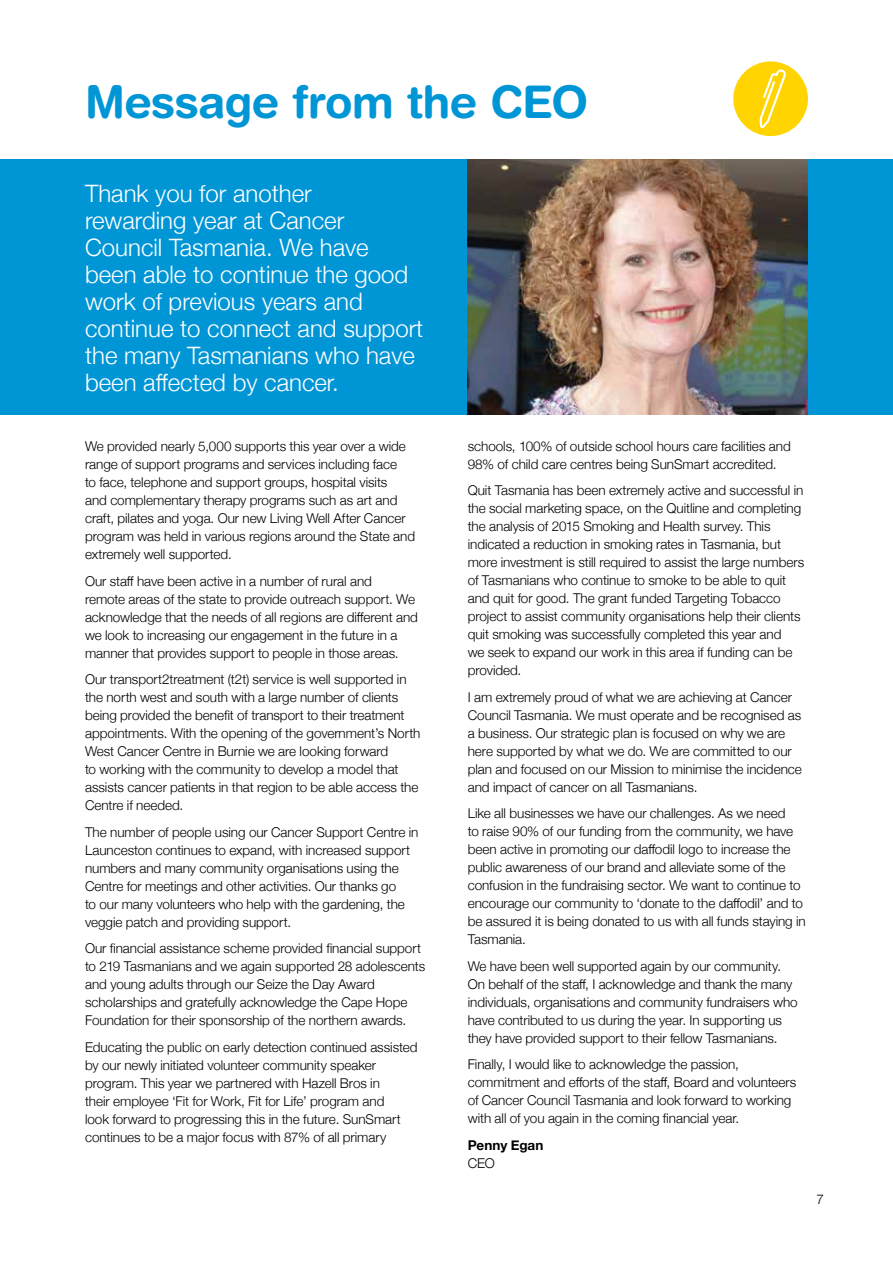
<style>
.page{position:relative;width:893px;height:1263px;background:#fff}
.page>*{position:absolute;margin:0;border:0;box-sizing:border-box;transform-origin:0 0}
.t1{font:700 45px "Helvetica Rounded LT Std";letter-spacing:-.015em;color:#0096d6}
.t2{font:300 24px/27px "Helvetica Neue";color:#fff}
.t3{font:300 13.5px/18px "Helvetica Neue";letter-spacing:-.005em;color:#000}
.t4{font:700 13.5px "Helvetica Neue";color:#000}
</style>
<div class="page">
<div style="left:0;top:159px;width:893px;height:256px;background:#0096d6"></div>
<img style="left:468px;top:159px;width:340px;height:256px">
<div style="left:733px;top:61px;width:75px;height:75px;background:#ffd400;border-radius:50%"></div>
<svg style="left:759px;top:69px;width:27px;height:59px"></svg>
<h1 class="t1" style="left:85px;top:75px;width:505px">Message from the CEO</h1>
<h2 class="t2" style="left:85px;top:178px;width:340px">Thank you for another<br>rewarding year at Cancer<br>Council Tasmania. We have been able to continue the good work of previous years and continue to connect and support the many Tasmanians who have been affected by cancer.</h2>
<p class="t3" style="left:85px;top:436px;width:332px">We provided nearly 5,000 supports this year over a wide range of support programs and services including face<br>to face, telephone and support groups, hospital visits<br>and complementary therapy programs such as art and craft, pilates and yoga. Our new Living Well After Cancer program was held in various regions around the State and extremely well supported.</p>
<p class="t3" style="left:85px;top:571px;width:334px">Our staff have been active in a number of rural and<br>remote areas of the state to provide outreach support. We acknowledge that the needs of all regions are different and we look to increasing our engagement in the future in a manner that provides support to people in those areas.</p>
<p class="t3" style="left:85px;top:669px;width:337px">Our transport2treatment (t2t) service is well supported in the north west and south with a large number of clients being provided the benefit of transport to their treatment appointments. With the opening of the government’s North West Cancer Centre in Burnie we are looking forward<br>to working with the community to develop a model that assists cancer patients in that region to be able access the Centre if needed.</p>
<p class="t3" style="left:85px;top:822px;width:335px">The number of people using our Cancer Support Centre in Launceston continues to expand, with increased support numbers and many community organisations using the Centre for meetings and other activities. Our thanks go<br>to our many volunteers who help with the gardening, the veggie patch and providing support.</p>
<p class="t3" style="left:85px;top:938px;width:342px">Our financial assistance scheme provided financial support to 219 Tasmanians and we again supported 28 adolescents and young adults through our Seize the Day Award scholarships and gratefully acknowledge the Cape Hope Foundation for their sponsorship of the northern awards.</p>
<p class="t3" style="left:85px;top:1037px;width:334px">Educating the public on early detection continued assisted by our newly initiated volunteer community speaker program. This year we partnered with Hazell Bros in<br>their employee ‘Fit for Work, Fit for Life’ program and<br>look forward to progressing this in the future. SunSmart continues to be a major focus with 87% of all primary</p>
<p class="t3" style="left:468px;top:436px;width:325px">schools, 100% of outside school hours care facilities and<br>98% of child care centres being SunSmart accredited.</p>
<p class="t3" style="left:468px;top:481px;width:338px">Quit Tasmania has been extremely active and successful in the social marketing space, on the Quitline and completing the analysis of 2015 Smoking and Health survey. This indicated a reduction in smoking rates in Tasmania, but more investment is still required to assist the large numbers of Tasmanians who continue to smoke to be able to quit and quit for good. The grant funded Targeting Tobacco project to assist community organisations help their clients quit smoking was successfully completed this year and<br>we seek to expand our work in this area if funding can be provided.</p>
<p class="t3" style="left:468px;top:687px;width:336px">I am extremely proud of what we are achieving at Cancer Council Tasmania. We must operate and be recognised as a business. Our strategic plan is focused on why we are here supported by what we do. We are committed to our plan and focused on our Mission to minimise the incidence and impact of cancer on all Tasmanians.</p>
<p class="t3" style="left:468px;top:803px;width:340px">Like all businesses we have our challenges. As we need<br>to raise 90% of our funding from the community, we have been active in promoting our daffodil logo to increase the public awareness of our brand and alleviate some of the confusion in the fundraising sector. We want to continue to encourage our community to ‘donate to the daffodil’ and to be assured it is being donated to us with all funds staying in Tasmania.</p>
<p class="t3" style="left:468px;top:956px;width:331px">We have been well supported again by our community.<br>On behalf of the staff, I acknowledge and thank the many individuals, organisations and community fundraisers who have contributed to us during the year. In supporting us they have provided support to their fellow Tasmanians.</p>
<p class="t3" style="left:468px;top:1054px;width:330px">Finally, I would like to acknowledge the passion, commitment and efforts of the staff, Board and volunteers of Cancer Council Tasmania and look forward to working with all of you again in the coming financial year.</p>
<p class="t4" style="left:468px;top:1134px;width:77px">Penny Egan</p>
<p class="t3" style="left:468px;top:1153px;width:29px">CEO</p>
<p class="t3" style="left:816px;top:1189px;width:9px">7</p>
</div>
